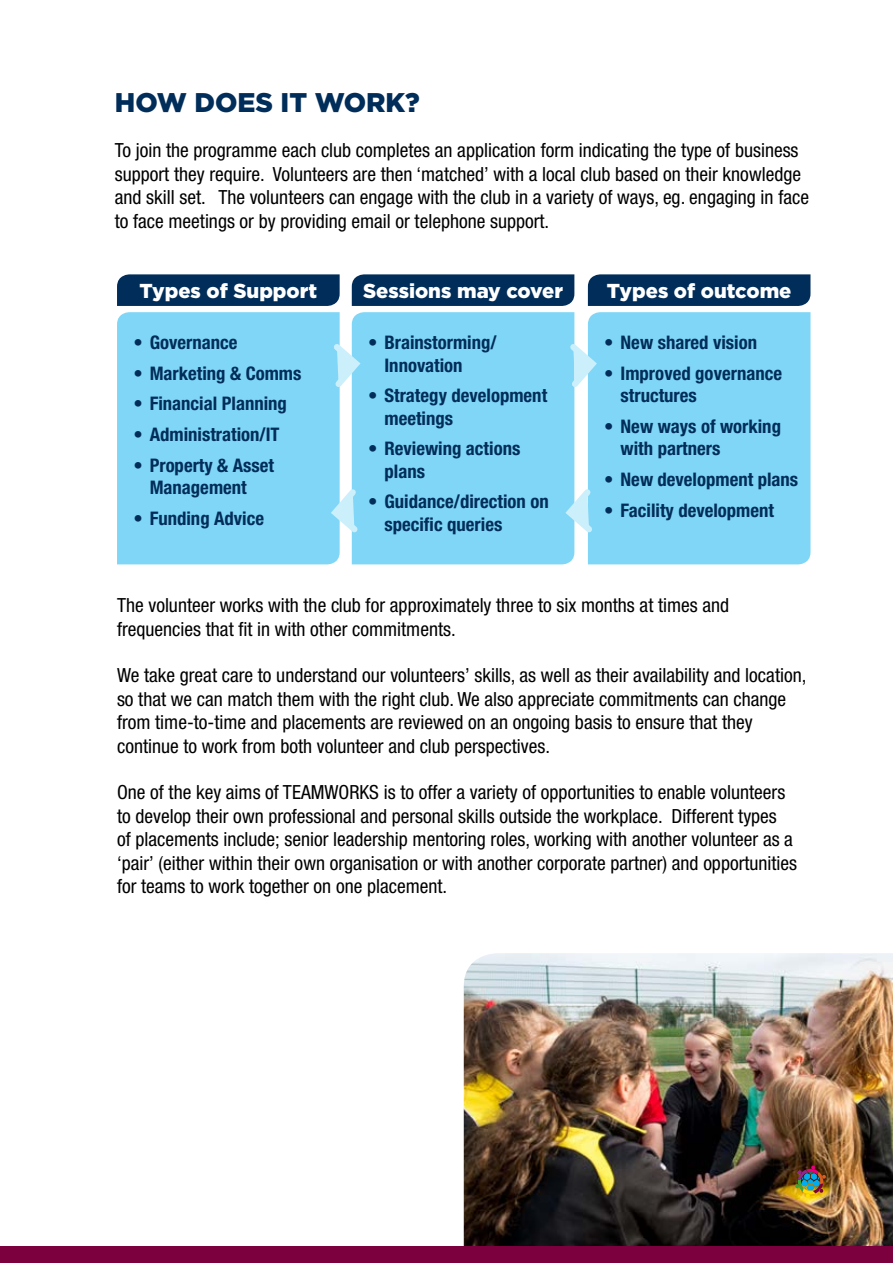
<style>
.page{position:relative;width:893px;height:1263px;background:#fff}
.page>*{position:absolute;margin:0;border:0;box-sizing:border-box;transform-origin:0 0}
.t1{font:900 27px "Gotham";color:#002d59}
.t2{font:900 20.1px "Gotham";color:#fff}
.t3{font:condensed 19.5px/23.4px "Helvetica Neue LT Std";color:#000}
.t4{font:700 condensed 18.75px/22.5px "Helvetica Neue LT Std";color:#002d59}
</style>
<div class="page">
<img style="left:464px;top:953px;width:429px;height:294px">
<svg style="left:117px;top:274px;width:223px;height:32px;background:#06325c"></svg>
<div style="left:352px;top:274px;width:222px;height:32px;background:#002d59"></div>
<svg style="left:588px;top:274px;width:222px;height:32px;background:#05315c"></svg>
<div style="left:117px;top:312px;width:223px;height:252px;background:#80d6f7"></div>
<div style="left:352px;top:312px;width:222px;height:252px;background:#80d6f7"></div>
<div style="left:588px;top:312px;width:222px;height:252px;background:#80d6f7"></div>
<svg style="left:328px;top:338px;width:37px;height:55px;background:#a7e2f9"></svg>
<svg style="left:565px;top:338px;width:36px;height:55px"></svg>
<svg style="left:561px;top:484px;width:37px;height:54px;background:#a8e3f9"></svg>
<svg style="left:326px;top:484px;width:37px;height:54px;background:#a7e2f9"></svg>
<svg style="left:795px;top:1165px;width:31px;height:32px"></svg>
<div style="left:0;top:1247px;width:893px;height:16px;background:#7c003e"></div>
<h1 class="t1" style="left:115px;top:84px;width:307px">HOW DOES IT WORK?</h1>
<p class="t3" style="left:115px;top:139px;width:696px">To join the programme each club completes an application form indicating the type of business support they require. Volunteers are then ‘matched’ with a local club based on their knowledge and skill set. The volunteers can engage with the club in a variety of ways, eg. engaging in face to face meetings or by providing email or telephone support.</p>
<p class="t2" style="left:139px;top:277px;width:179px">Types of Support</p>
<p class="t2" style="left:363px;top:277px;width:201px">Sessions may cover</p>
<p class="t2" style="left:607px;top:277px;width:186px">Types of outcome</p>
<p class="t4" style="left:133px;top:331px;width:106px">• Governance</p>
<p class="t4" style="left:133px;top:361px;width:170px">• Marketing &amp; Comms</p>
<p class="t4" style="left:133px;top:392px;width:155px">• Financial Planning</p>
<p class="t4" style="left:133px;top:423px;width:148px">• Administration/IT</p>
<p class="t4" style="left:133px;top:453px;width:142px;text-align:center">• Property &amp; Asset<br>Management</p>
<p class="t4" style="left:133px;top:507px;width:132px">• Funding Advice</p>
<p class="t4" style="left:384px;top:331px;width:114px;text-indent:-16px">• Brainstorming/<br>Innovation</p>
<p class="t4" style="left:384px;top:384px;width:164px;text-indent:-16px">• Strategy development meetings</p>
<p class="t4" style="left:384px;top:437px;width:137px;text-indent:-16px">• Reviewing actions plans</p>
<p class="t4" style="left:384px;top:490px;width:166px;text-indent:-16px">• Guidance/direction on specific queries</p>
<p class="t4" style="left:604px;top:331px;width:154px">• New shared vision</p>
<p class="t4" style="left:621px;top:361px;width:163px;text-indent:-16px">• Improved governance structures</p>
<p class="t4" style="left:621px;top:415px;width:162px;text-indent:-16px">• New ways of working with partners</p>
<p class="t4" style="left:604px;top:468px;width:195px">• New development plans</p>
<p class="t4" style="left:604px;top:498px;width:171px">• Facility development</p>
<p class="t3" style="left:117px;top:593px;width:614px">The volunteer works with the club for approximately three to six months at times and frequencies that fit in with other commitments.</p>
<p class="t3" style="left:117px;top:664px;width:691px">We take great care to understand our volunteers’ skills, as well as their availability and location, so that we can match them with the right club. We also appreciate commitments can change from time-to-time and placements are reviewed on an ongoing basis to ensure that they continue to work from both volunteer and club perspectives.</p>
<p class="t3" style="left:117px;top:781px;width:682px">One of the key aims of TEAMWORKS is to offer a variety of opportunities to enable volunteers to develop their own professional and personal skills outside the workplace. Different types<br>of placements include; senior leadership mentoring roles, working with another volunteer as a ‘pair’ (either within their own organisation or with another corporate partner) and opportunities for teams to work together on one placement.</p>
</div>
